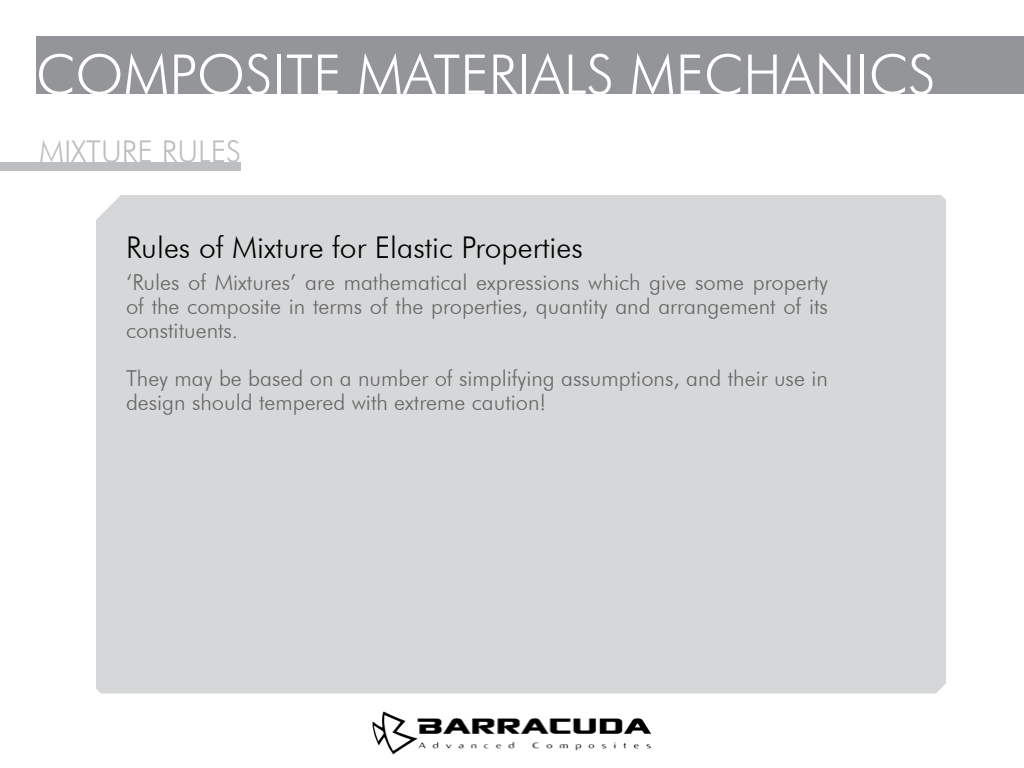
<style>
.page{position:relative;width:1024px;height:768px;background:#fff}
.page>*{position:absolute;margin:0;border:0;box-sizing:border-box;transform-origin:0 0}
.t1{font:300 55px "Futura BT";color:#fff}
.t2{font:300 30px "Futura BT";color:#000}
.t3{font:300 30px "Futura BT";color:#bcbec0}
.t4{font:300 22px/24px "Futura BT";color:#666;text-align:justify}
</style>
<div class="page">
<div style="left:96px;top:195px;width:850px;height:498px;background:#d5d7d8"></div>
<div style="left:0;top:162px;width:241px;height:9px;background:#bcbec0"></div>
<div style="left:36px;top:36px;width:988px;height:58px;background:#939598"></div>
<img style="left:372px;top:711px;width:279px;height:44px">
<h1 class="t1" style="left:36px;top:41px;width:901px">COMPOSITE MATERIALS MECHANICS</h1>
<h2 class="t3" style="left:39px;top:133px;width:203px">MIXTURE RULES</h2>
<h2 class="t2" style="left:126px;top:229px;width:458px">Rules of Mixture for Elastic Properties</h2>
<p class="t4" style="left:126px;top:270px;width:704px">‘Rules of Mixtures’ are mathematical expressions which give some property of the composite in terms of the properties, quantity and arrangement of its constituents.</p>
<p class="t4" style="left:126px;top:366px;width:703px">They may be based on a number of simplifying assumptions, and their use in design should tempered with extreme caution!</p>
</div>
